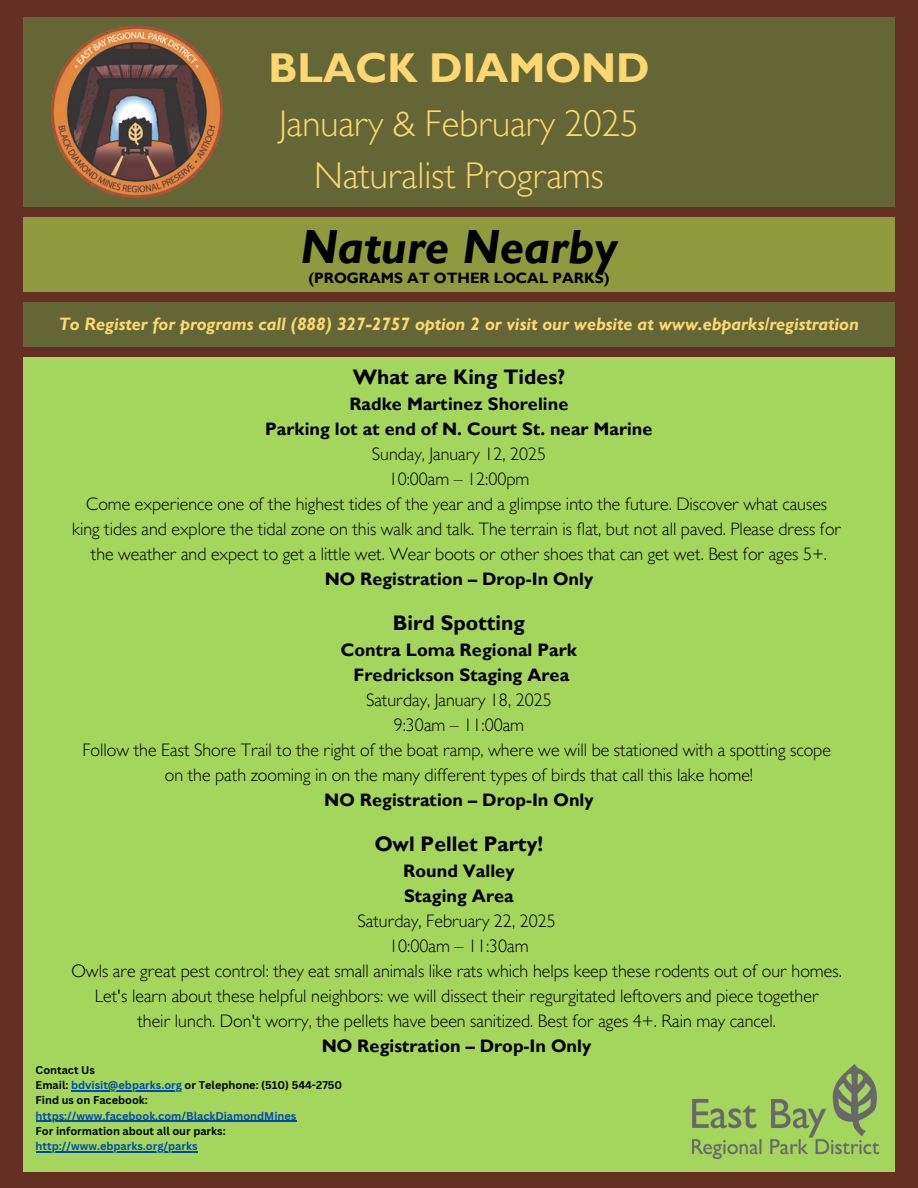
<style>
.page{position:relative;width:918px;height:1188px;background:#653024}
.page>*{position:absolute;margin:0;border:0;box-sizing:border-box;transform-origin:0 0}
.t1{font:italic 700 48px "Gill Sans MT Std";color:#000}
.t2{font:700 41.7px "Gill Sans MT Std";color:#fbd872}
.t3{font:300 37.2px/51.8px "Gill Sans MT Std";color:#fbd872;text-align:center}
.t4{font:700 21px "Gill Sans MT Std";color:#000}
.t5{font:300 18px/25px "Gill Sans MT Std";color:#000;text-align:center}
.t6{font:italic 700 18px "Gill Sans MT Std";color:#fbd872}
.t7{font:700 15px "Gill Sans MT Std";color:#000}
.t8{font:700 10.95px/15.3px "Canva Sans";color:#004aad}
.t9{font:700 10.95px "Canva Sans";color:#000}
.s1{font-weight:700}
.s2{color:#004aad}
.s3{color:#000}
</style>
<div class="page">
<div style="left:23px;top:17px;width:871px;height:190px;background:#656635"></div>
<img style="left:51px;top:26px;width:171px;height:171px">
<div style="left:23px;top:357px;width:872px;height:815px;background:#a4d65e"></div>
<div style="left:23px;top:217px;width:872px;height:75px;background:#8f993e"></div>
<div style="left:23px;top:302px;width:872px;height:45px;background:#656635"></div>
<hr style="left:71px;top:1090px;width:111px;height:1px;background:#004aad">
<hr style="left:36px;top:1121px;width:260px;height:1px;background:#004aad">
<hr style="left:36px;top:1151px;width:162px;height:1px;background:#004aad">
<img style="left:692px;top:1064px;width:187px;height:94px">
<p class="t2" style="left:268px;top:54px;width:383px">BLACK DIAMOND</p>
<p class="t3" style="left:279px;top:104px;width:361px">January &amp; February 2025<br>Naturalist Programs</p>
<h3 class="t1" style="left:300px;top:230px;width:319px">Nature Nearby</h3>
<p class="t7" style="left:308px;top:273px;width:303px">(PROGRAMS AT OTHER LOCAL PARKS)</p>
<h4 class="t6" style="left:59px;top:318px;width:801px">To Register for programs call (888) 327-2757 option 2 or visit our website at www.ebparks/registration</h4>
<h2 class="t4" style="left:353px;top:370px;width:214px">What are King Tides?</h2>
<h2 class="t5" style="left:72px;top:395px;width:771px"><span class="s1">Radke Martinez Shoreline<br>Parking lot at end of N. Court St. near Marine<br></span>Sunday, January 12, 2025<br>10:00am – 12:00pm<br>Come experience one of the highest tides of the year and a glimpse into the future. Discover what causes king tides and explore the tidal zone on this walk and talk. The terrain is flat, but not all paved. Please dress for the weather and expect to get a little wet. Wear boots or other shoes that can get wet. Best for ages 5+.<br><span class="s1">NO Registration – Drop-In Only</span></h2>
<h1 class="t4" style="left:393px;top:615px;width:134px">Bird Spotting</h1>
<h1 class="t5" style="left:82px;top:640px;width:750px"><span class="s1">Contra Loma Regional Park<br>Fredrickson Staging Area<br></span>Saturday, January 18, 2025<br>9:30am – 11:00am<br>Follow the East Shore Trail to the right of the boat ramp, where we will be stationed with a spotting scope on the path zooming in on the many different types of birds that call this lake home!<br><span class="s1">NO Registration – Drop-In Only</span></h1>
<h5 class="t4" style="left:375px;top:837px;width:170px">Owl Pellet Party!</h5>
<h5 class="t5" style="left:72px;top:861px;width:772px"><span class="s1">Round Valley<br>Staging Area<br></span>Saturday, February 22, 2025<br>10:00am – 11:30am<br>Owls are great pest control: they eat small animals like rats which helps keep these rodents out of our homes.<br>Let's learn about these helpful neighbors: we will dissect their regurgitated leftovers and piece together<br>their lunch. Don't worry, the pellets have been sanitized. Best for ages 4+. Rain may cancel.<br><span class="s1">NO Registration – Drop-In Only</span></h5>
<h4 class="t9" style="left:36px;top:1062px;width:61px">Contact Us</h4>
<h4 class="t9" style="left:36px;top:1077px;width:308px">Email: <span class="s2">bdvisit@ebparks.org</span> or Telephone: (510) 544-2750</h4>
<p class="t9" style="left:36px;top:1093px;width:114px">Find us on Facebook:</p>
<p class="t8" style="left:36px;top:1108px;width:262px">https://www.facebook.com/BlackDiamondMines<br><span class="s3">For information about all our parks:</span></p>
<p class="t8" style="left:36px;top:1138px;width:163px">http://www.ebparks.org/parks</p>
</div>
